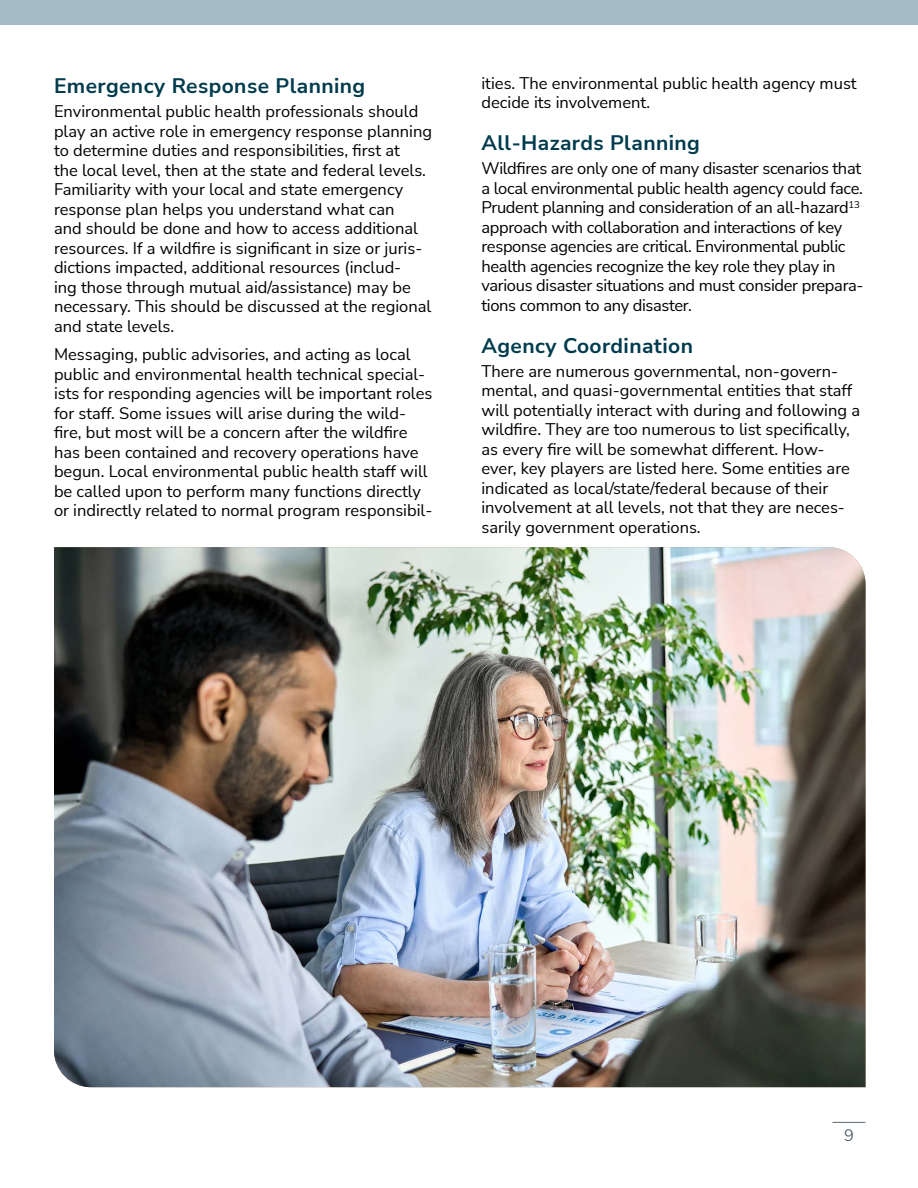
<style>
.page{position:relative;width:918px;height:1188px;background:#fff}
.page>*{position:absolute;margin:0;border:0;box-sizing:border-box;transform-origin:0 0}
.Heading_3{font:700 21px "Nunito Sans";letter-spacing:.02em;color:#003b4d}
.t1{font:16.5px/19.5px "Nunito Sans";color:#000}
.t2{font:16.5px/19.5px "Nunito Sans";letter-spacing:-.02em;color:#000}
.t3{font:16.5px "Nunito Sans";color:#5b6670}
</style>
<div class="page">
<div style="left:0;top:0;width:918px;height:25px;background:#a3bbc3"></div>
<img style="left:54px;top:547px;width:812px;height:540px">
<hr style="left:832px;top:1122px;width:34px;height:1px;background:#5b6670">
<p class="Heading_3" style="left:54px;top:71px;width:313px">Emergency Response Planning</p>
<p class="t1" style="left:54px;top:101px;width:380px">Environmental public health professionals should play an active role in emergency response planning to determine duties and responsibilities, first at<br>the local level, then at the state and federal levels.<br>Familiarity with your local and state emergency response plan helps you understand what can<br>and should be done and how to access additional resources. If a wildfire is significant in size or juris&shy;dictions impacted, additional resources (includ-<br>ing those through mutual aid/assistance) may be necessary. This should be discussed at the regional and state levels.</p>
<p class="t1" style="left:54px;top:344px;width:380px">Messaging, public advisories, and acting as local public and environmental health technical special&shy;ists for responding agencies will be important roles for staff. Some issues will arise during the wild&shy;fire, but most will be a concern after the wildfire has been contained and recovery operations have begun. Local environmental public health staff will be called upon to perform many functions directly or indirectly related to normal program responsibil-</p>
<p class="t1" style="left:482px;top:73px;width:377px">ities. The environmental public health agency must decide its involvement.</p>
<p class="Heading_3" style="left:482px;top:128px;width:220px">All-Hazards Planning</p>
<p class="t2" style="left:482px;top:158px;width:384px">Wildfires are only one of many disaster scenarios that a local environmental public health agency could face.<br>Prudent planning and consideration of an all-hazard<sup>13 </sup>approach with collaboration and interactions of key response agencies are critical. Environmental public health agencies recognize the key role they play in various disaster situations and must consider prepara&shy;tions common to any disaster.</p>
<p class="Heading_3" style="left:482px;top:331px;width:213px">Agency Coordination</p>
<p class="t1" style="left:482px;top:361px;width:380px">There are numerous governmental, non-govern&shy;mental, and quasi-governmental entities that staff will potentially interact with during and following a wildfire. They are too numerous to list specifically, as every fire will be somewhat different. How&shy;ever, key players are listed here. Some entities are indicated as local/state/federal because of their involvement at all levels, not that they are neces&shy;sarily government operations.</p>
<p class="t3" style="left:844px;top:1124px;width:11px">9</p>
</div>
